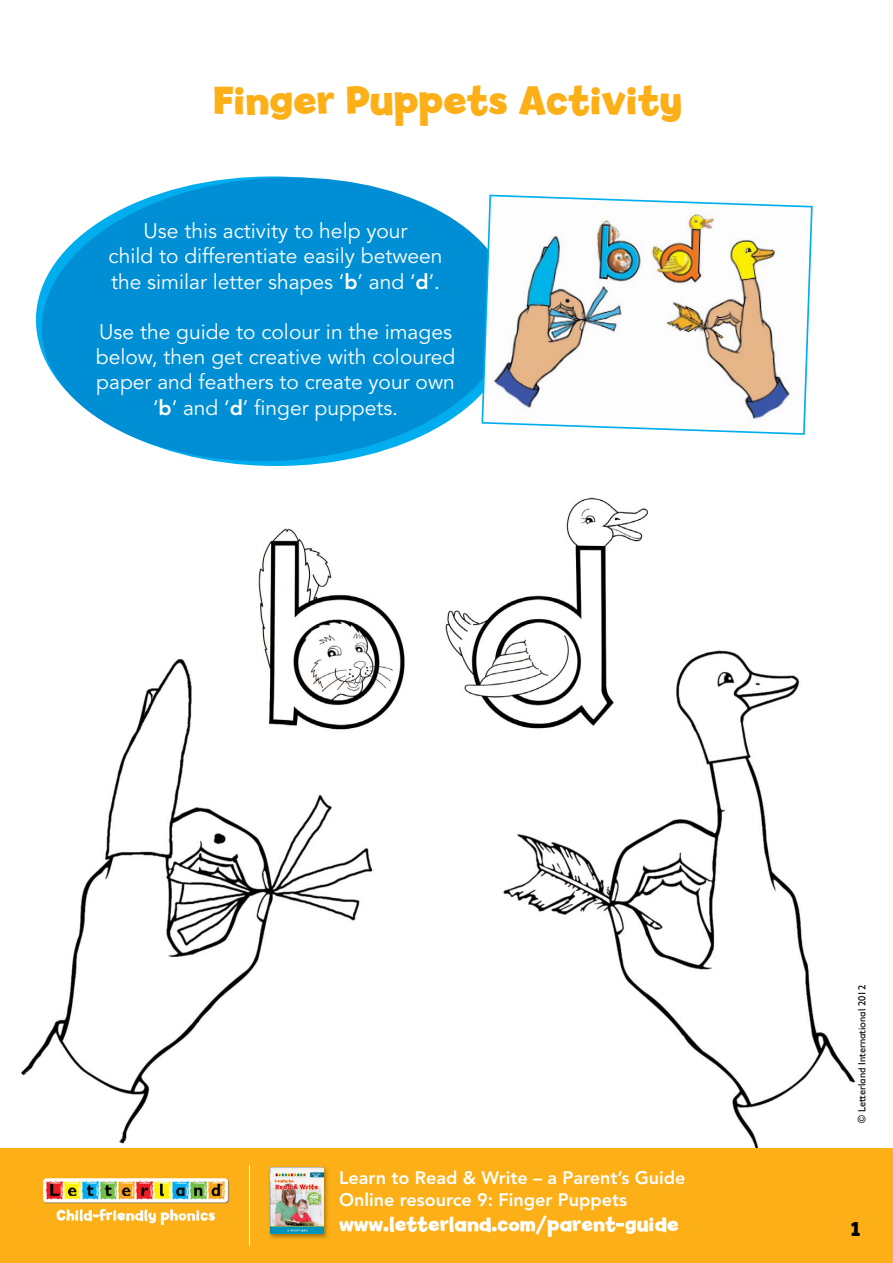
<style>
.page{position:relative;width:893px;height:1263px;background:#fff}
.page>*{position:absolute;margin:0;border:0;box-sizing:border-box;transform-origin:0 0}
.t1{font:700 42px "Billy";color:#fcaf17}
.t2{font:21px/25.2px "Avenir";color:#fff;text-align:center}
.t3{font:700 21px "Billy";color:#fff}
.t4{font:700 21px "Billy";color:#000}
.t5{font:800 18px/21.6px "Avenir";color:#fff}
.t6{font:10.5px "HBJ Gill Sans";color:#000}
.s1{font-weight:800}
</style>
<div class="page">
<img style="left:258px;top:497px;width:390px;height:137px">
<svg style="left:37px;top:176px;width:462px;height:290px;fill:#008fd5"></svg>
<img style="left:21px;top:634px;width:836px;height:514px">
<div style="left:0;top:1148px;width:893px;height:115px;background:#fcaf17"></div>
<img style="left:43px;top:1178px;width:187px;height:46px">
<svg style="left:481px;top:195px;width:332px;height:240px"></svg>
<img style="left:269px;top:1167px;width:59px;height:72px">
<img style="left:270px;top:1167px;width:53px;height:66px">
<hr style="left:249px;top:1165px;width:1px;height:80px;background:#fff">
<h1 class="t1" style="left:213px;top:87px;width:471px">Finger Puppets Activity</h1>
<p class="t2" style="left:109px;top:221px;width:335px">Use this activity to help your<br>child to differentiate easily between the similar letter shapes ‘<span class="s1">b</span>’ and ‘<span class="s1">d</span>’.</p>
<p class="t2" style="left:96px;top:321px;width:361px">Use the guide to colour in the images below, then get creative with coloured paper and feathers to create your own ‘<span class="s1">b</span>‘ and ‘<span class="s1">d</span>’ finger puppets.</p>
<p class="t5" style="left:339px;top:1168px;width:348px">Learn to Read &amp; Write – a Parent’s Guide<br>Online resource 9: Finger Puppets</p>
<p class="t3" style="left:339px;top:1217px;width:341px">www.letterland.com/parent-guide</p>
<p class="t6" style="left:858px;top:1123px;width:139px;rotate:-90deg">© Letterland International 2012</p>
<p class="t4" style="left:851px;top:1222px;width:11px">1</p>
</div>
